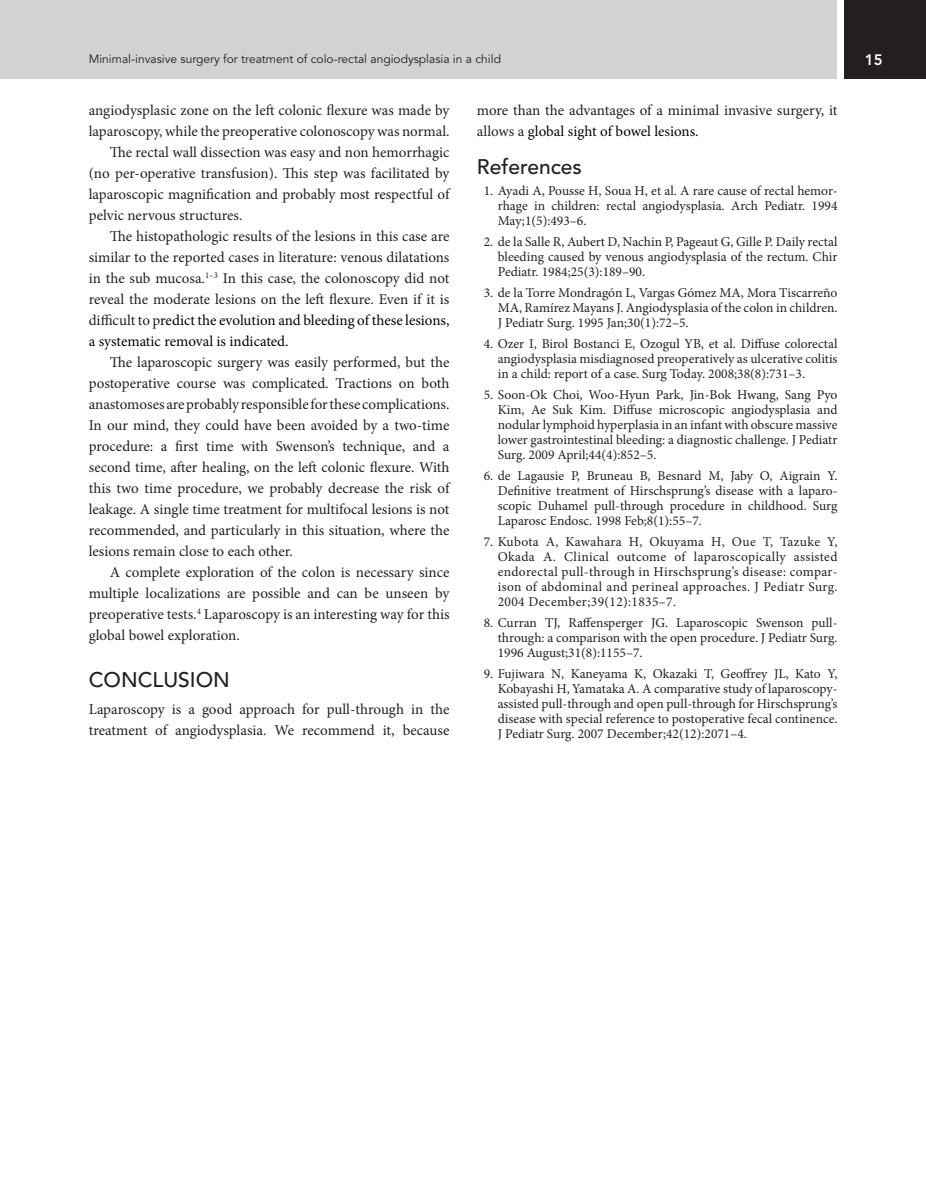
<style>
.page{position:relative;width:926px;height:1196px;background:#fff}
.page>*{position:absolute;margin:0;border:0;box-sizing:border-box;transform-origin:0 0}
.t1{font:500 21px "Avenir LT Std";color:#231f20}
.t2{font:15px/21px "Minion Pro";color:#231f20;text-align:justify}
.t3{font:15px "Minion Pro";color:#040504}
.t4{font:800 15px "Avenir LT Std";color:#fff}
.t5{font:13.5px/15px "Minion Pro";color:#231f20;text-align:justify}
.t6{font:12px "Avenir LT Std";color:#231f20}
.s1{color:#231f20}
.s2{color:#040504}
</style>
<div class="page">
<div style="left:843px;top:0;width:82px;height:79px;background:#231f20"></div>
<div style="left:4px;top:0;width:833px;height:79px;background:#d1d2d4"></div>
<hr style="left:0;top:0;width:4px;height:79px;background:#d1d2d4">
<p class="t6" style="left:89px;top:51px;width:413px">Minimal-invasive surgery for treatment of colo-rectal angiodysplasia in a child</p>
<p class="t4" style="left:864px;top:51px;width:19px">15</p>
<p class="t2" style="left:89px;top:100px;width:362px">angiodysplasic zone on the left colonic flexure was made by</p>
<p class="t2" style="left:89px;top:121px;width:362px">laparoscopy, while the preoperative colonoscopy was normal.</p>
<p class="t2" style="left:110px;top:142px;width:341px">The rectal wall dissection was easy and non hemorrhagic</p>
<p class="t2" style="left:89px;top:163px;width:362px">(no per-operative transfusion). This step was facilitated by</p>
<p class="t2" style="left:89px;top:184px;width:362px">laparoscopic magnification and probably most respectful of</p>
<p class="t2" style="left:89px;top:205px;width:155px">pelvic nervous structures.</p>
<p class="t2" style="left:110px;top:226px;width:341px">The histopathologic results of the lesions in this case are</p>
<p class="t2" style="left:89px;top:247px;width:362px">similar to the reported cases in literature: venous dilatations</p>
<p class="t2" style="left:89px;top:268px;width:362px">in the sub mucosa.<sup>1–3</sup> In this case, the colonoscopy did not</p>
<p class="t2" style="left:89px;top:289px;width:362px">reveal the moderate lesions on the left flexure. Even if it is</p>
<p class="t3" style="left:89px;top:310px;width:362px"><span class="s1">difficult to p</span>redict the evolution and bleeding of these lesions,</p>
<p class="t3" style="left:89px;top:331px;width:201px">a systematic removal is indicated.</p>
<p class="t2" style="left:89px;top:352px;width:362px;text-indent:21px">The laparoscopic surgery was easily performed, but the postoperative course was complicated. Tractions on both anastomoses are probably responsible for these complications.<br>In our mind, they could have been avoided by a two-time procedure: a first time with Swenson’s technique, and a second time, after healing, on the left colonic flexure. With this two time procedure, we probably decrease the risk of leakage. A single time treatment for multifocal lesions is not recommended, and particularly in this situation, where the lesions remain close to each other.</p>
<p class="t2" style="left:89px;top:562px;width:362px;text-indent:21px">A complete exploration of the colon is necessary since multiple localizations are possible and can be unseen by preoperative tests.<sup>4</sup> Laparoscopy is an interesting way for this global bowel exploration.</p>
<h1 class="t1" style="left:89px;top:667px;width:143px">CONCLUSION</h1>
<p class="t2" style="left:89px;top:698px;width:362px">Laparoscopy is a good approach for pull-through in the treatment of angiodysplasia. We recommend it, because</p>
<p class="t2" style="left:476px;top:100px;width:362px">more than the advantages of a minimal invasive surgery, it allows a <span class="s2">global sight of bowel lesions.</span></p>
<h1 class="t1" style="left:476px;top:154px;width:107px">References</h1>
<p class="t5" style="left:497px;top:183px;width:341px;text-indent:-14px">1. Ayadi A, Pousse H, Soua H, et al. A rare cause of rectal hemor&shy;rhage in children: rectal angiodysplasia. Arch Pediatr. 1994<br>May;1(5):493–6.</p>
<p class="t5" style="left:497px;top:234px;width:341px;text-indent:-14px">2. de la Salle R, Aubert D, Nachin P, Pageaut G, Gille P. Daily rectal bleeding caused by venous angiodysplasia of the rectum. Chir Pediatr. 1984;25(3):189–90.</p>
<p class="t5" style="left:497px;top:285px;width:341px;text-indent:-14px">3. de la Torre Mondragón L, Vargas Gómez MA, Mora Tiscarreño MA, Ramírez Mayans J. Angiodysplasia of the colon in children.<br>J Pediatr Surg. 1995 Jan;30(1):72–5.</p>
<p class="t5" style="left:497px;top:336px;width:341px;text-indent:-14px">4. Ozer I, Birol Bostanci E, Ozogul YB, et al. Diffuse colorectal angiodysplasia misdiagnosed preoperatively as ulcerative colitis in a child: report of a case. Surg Today. 2008;38(8):731–3.</p>
<p class="t5" style="left:497px;top:387px;width:341px;text-indent:-14px">5. Soon-Ok Choi, Woo-Hyun Park, Jin-Bok Hwang, Sang Pyo Kim, Ae Suk Kim. Diffuse microscopic angiodysplasia and nodular lymphoid hyperplasia in an infant with obscure massive lower gastrointestinal bleeding: a diagnostic challenge. J Pediatr Surg. 2009 April;44(4):852–5.</p>
<p class="t5" style="left:497px;top:468px;width:341px;text-indent:-14px">6. de Lagausie P, Bruneau B, Besnard M, Jaby O, Aigrain Y.<br>Definitive treatment of Hirschsprung’s disease with a laparo&shy;scopic Duhamel pull-through procedure in childhood. Surg Laparosc Endosc. 1998 Feb;8(1):55–7.</p>
<p class="t5" style="left:497px;top:534px;width:341px;text-indent:-14px">7. Kubota A, Kawahara H, Okuyama H, Oue T, Tazuke Y, Okada A. Clinical outcome of laparoscopically assisted endorectal pull-through in Hirschsprung’s disease: compar&shy;ison of abdominal and perineal approaches. J Pediatr Surg.<br>2004 December;39(12):1835–7.</p>
<p class="t5" style="left:497px;top:615px;width:341px;text-indent:-14px">8. Curran TJ, Raffensperger JG. Laparoscopic Swenson pull&shy;through: a comparison with the open procedure. J Pediatr Surg.<br>1996 August;31(8):1155–7.</p>
<p class="t5" style="left:497px;top:666px;width:341px;text-indent:-14px">9. Fujiwara N, Kaneyama K, Okazaki T, Geoffrey JL, Kato Y, Kobayashi H, Yamataka A. A comparative study of laparoscopy&shy;assisted pull-through and open pull-through for Hirschsprung’s disease with special reference to postoperative fecal continence.<br>J Pediatr Surg. 2007 December;42(12):2071–4.</p>
</div>
